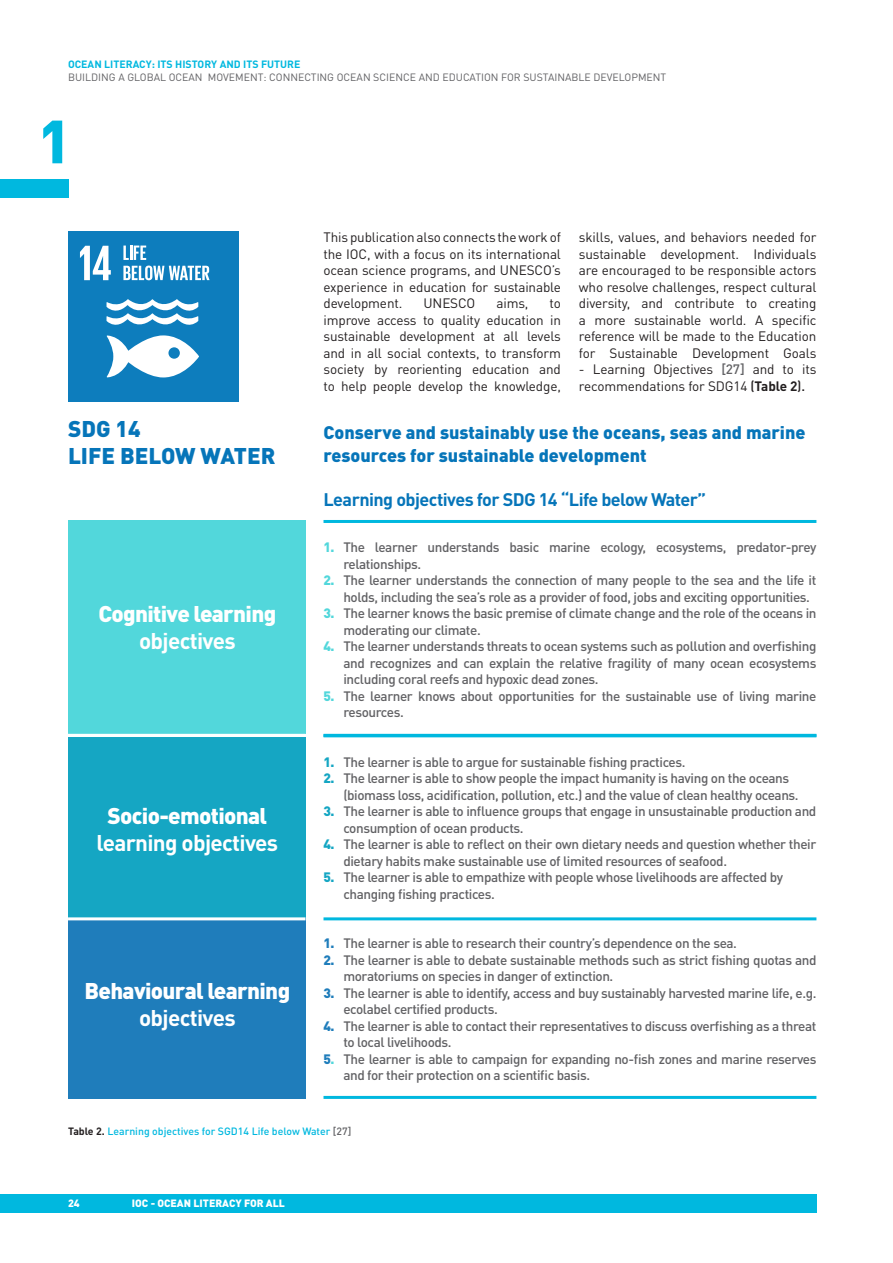
<style>
.page{position:relative;width:893px;height:1263px;background:#fff}
.page>*{position:absolute;margin:0;border:0;box-sizing:border-box;transform-origin:0 0}
.t1{font:900 60px "DINOT";color:#00b8df}
.t2{font:900 22.5px "DINOT";letter-spacing:-.03em;color:#fff}
.t3{font:700 22.5px "DINOT";letter-spacing:-.03em;color:#fff}
.t4{font:900 22.5px/27px "DINOT";color:#0675b9}
.t5{font:900 18px/22.5px "DINOT";color:#0675b9}
.t6{font:700 18px "DINOT";letter-spacing:-.03em;color:#0675b9}
.t7{font:500 13.5px/16.5px "DINOT";letter-spacing:-.03em;color:#616164}
.t8{font:13.5px/16.5px "DINOT";letter-spacing:-.01em;color:#231f20;text-align:justify}
.t9{font:900 13.5px "DINOT";color:#52d7db}
.t10{font:900 13.5px/16.5px "DINOT";color:#15a6c3}
.t11{font:900 13.5px/16.5px "DINOT";color:#1f7dbb}
.t12{font:10.5px "DINOT";color:#616164}
.t13{font:500 10.5px "DINOT";color:#00b8df}
.t14{font:700 10.5px "DINOT";color:#00b8df}
.t15{font:900 10.5px "DINOT";color:#fff}
.s1{font-weight:500;color:#616164}
.s2{font-weight:500}
.s3{font-weight:700}
.s4{color:#52d7db}
.s5{font-weight:700;color:#231f20}
.s6{color:#616164}
</style>
<div class="page">
<div style="left:0;top:1194px;width:816px;height:18px;background:#00b8df"></div>
<div style="left:68px;top:232px;width:170px;height:170px;background:#0d7dbd"></div>
<svg style="left:107px;top:299px;width:92px;height:78px"></svg>
<svg style="left:80px;top:246px;width:31px;height:34px"></svg>
<svg style="left:123px;top:246px;width:23px;height:14px"></svg>
<svg style="left:123px;top:266px;width:87px;height:14px"></svg>
<div style="left:68px;top:520px;width:237px;height:214px;background:#52d7db"></div>
<div style="left:68px;top:737px;width:237px;height:180px;background:#15a6c3"></div>
<div style="left:68px;top:919px;width:237px;height:180px;background:#1f7dbb"></div>
<div style="left:0;top:179px;width:68px;height:19px;background:#00b8df"></div>
<hr style="left:323px;top:734px;width:493px;height:3px;background:#00b8df">
<hr style="left:323px;top:520px;width:493px;height:3px;background:#00b8df">
<hr style="left:323px;top:917px;width:493px;height:3px;background:#00b8df">
<hr style="left:68px;top:917px;width:237px;height:3px;background:#fff">
<hr style="left:323px;top:1096px;width:493px;height:3px;background:#00b8df">
<p class="t14" style="left:68px;top:57px;width:234px">OCEAN LITERACY: ITS HISTORY AND ITS FUTURE</p>
<p class="t12" style="left:68px;top:71px;width:600px">BUILDING A GLOBAL OCEAN MOVEMENT: CONNECTING OCEAN SCIENCE AND EDUCATION FOR SUSTAINABLE DEVELOPMENT</p>
<h1 class="t1" style="left:38px;top:101px;width:35px">1</h1>
<h2 class="t4" style="left:68px;top:415px;width:209px">SDG 14<br>LIFE BELOW WATER</h2>
<h2 class="t2" style="left:98px;top:599px;width:180px">Cognitive learning</h2>
<h2 class="t3" style="left:139px;top:627px;width:98px">objectives</h2>
<h2 class="t2" style="left:107px;top:800px;width:161px">Socio-emotional</h2>
<h2 class="t3" style="left:97px;top:828px;width:183px">learning objectives</h2>
<h2 class="t2" style="left:84px;top:976px;width:207px">Behavioural learning</h2>
<h2 class="t3" style="left:139px;top:1003px;width:98px">objectives</h2>
<p class="t8" style="left:323px;top:229px;width:239px">This publication also connects the work of the IOC, with a focus on its international ocean science programs, and UNESCO’s experience in education for sustainable development.</p>
<p class="t8" style="left:423px;top:295px;width:53px">UNESCO</p>
<p class="t8" style="left:496px;top:295px;width:34px">aims,</p>
<p class="t8" style="left:323px;top:295px;width:239px;text-indent:226px">to improve access to quality education in sustainable development at all levels and in all social contexts, to transform society by reorienting education and to help people develop the knowledge,</p>
<p class="t8" style="left:579px;top:229px;width:239px">skills, values, and behaviors needed for sustainable development. Individuals are encouraged to be responsible actors who resolve challenges, respect cultural diversity, and contribute to creating a more sustainable world. A specific reference will be made to the Education for Sustainable Development Goals</p>
<p class="t8" style="left:579px;top:361px;width:239px">- Learning Objectives <span class="s1">[27]</span> and to its recommendations for SDG14 <span class="s2">(</span><span class="s3">Table 2</span><span class="s2">).</span></p>
<h3 class="t5" style="left:323px;top:421px;width:484px">Conserve and sustainably use the oceans, seas and marine resources for sustainable development</h3>
<h3 class="t6" style="left:323px;top:487px;width:384px">Learning objectives for SDG 14 “Life below Water”</h3>
<p class="t9" style="left:323px;top:538px;width:13px">1.</p>
<p class="t9" style="left:323px;top:571px;width:13px">2.</p>
<p class="t9" style="left:323px;top:604px;width:13px">3.</p>
<p class="t9" style="left:323px;top:637px;width:13px">4.</p>
<p class="t9" style="left:323px;top:687px;width:13px">5.</p>
<p class="t10" style="left:323px;top:753px;width:13px">1.<br>2.</p>
<p class="t10" style="left:323px;top:803px;width:13px">3.</p>
<p class="t10" style="left:323px;top:836px;width:13px">4.</p>
<p class="t10" style="left:323px;top:869px;width:13px">5.</p>
<p class="t11" style="left:323px;top:935px;width:13px">1.<br>2.</p>
<p class="t11" style="left:323px;top:984px;width:13px">3.</p>
<p class="t11" style="left:323px;top:1017px;width:13px">4.</p>
<p class="t11" style="left:323px;top:1050px;width:13px">5<span class="s4">.</span></p>
<p class="t7" style="left:343px;top:539px;width:475px">The learner understands basic marine ecology, ecosystems, predator-prey relationships.<br>The learner understands the connection of many people to the sea and the life it holds, including the sea’s role as a provider of food, jobs and exciting opportunities.<br>The learner knows the basic premise of climate change and the role of the oceans in moderating our climate.<br>The learner understands threats to ocean systems such as pollution and overfishing and recognizes and can explain the relative fragility of many ocean ecosystems including coral reefs and hypoxic dead zones.<br>The learner knows about opportunities for the sustainable use of living marine resources.</p>
<p class="t7" style="left:343px;top:753px;width:475px">The learner is able to argue for sustainable fishing practices.<br>The learner is able to show people the impact humanity is having on the oceans (biomass loss, acidification, pollution, etc.) and the value of clean healthy oceans.<br>The learner is able to influence groups that engage in unsustainable production and consumption of ocean products.<br>The learner is able to reflect on their own dietary needs and question whether their dietary habits make sustainable use of limited resources of seafood.<br>The learner is able to empathize with people whose livelihoods are affected by changing fishing practices.</p>
<p class="t7" style="left:343px;top:935px;width:475px">The learner is able to research their country’s dependence on the sea.<br>The learner is able to debate sustainable methods such as strict fishing quotas and moratoriums on species in danger of extinction.<br>The learner is able to identify, access and buy sustainably harvested marine life, e.g. ecolabel certified products.<br>The learner is able to contact their representatives to discuss overfishing as a threat to local livelihoods.<br>The learner is able to campaign for expanding no-fish zones and marine reserves and for their protection on a scientific basis.</p>
<p class="t13" style="left:68px;top:1125px;width:285px"><span class="s5">Table 2.</span> Learning objectives for SGD14 Life below Water <span class="s6">[27]</span></p>
<p class="t15" style="left:68px;top:1196px;width:13px">24</p>
<p class="t15" style="left:132px;top:1196px;width:155px">IOC - OCEAN LITERACY FOR ALL</p>
</div>
